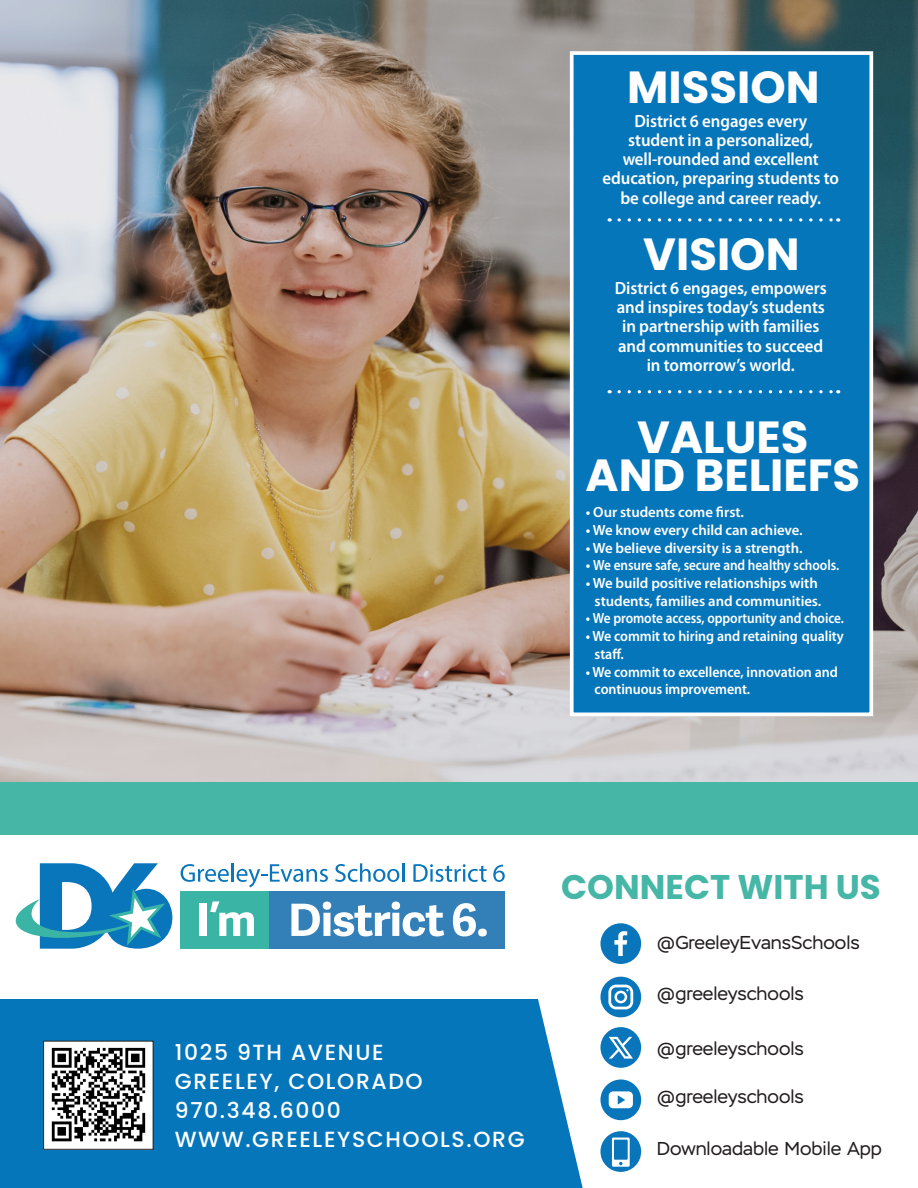
<style>
.page{position:relative;width:918px;height:1188px;background:#fff}
.page>*{position:absolute;margin:0;border:0;box-sizing:border-box;transform-origin:0 0}
.t1{font:700 45px "Poppins";color:#fff}
.t2{font:700 34.2px "Poppins";color:#46b6a6}
.t3{font:500 21.9px "Poppins";letter-spacing:.075em;color:#fff}
.t4{font:18.6px "Stem";color:#231f20}
.t5{font:600 17.7px "Myriad Pro";letter-spacing:-.005em;color:#fff;scale:.95 1}
.t6{font:600 14.85px/17.7px "Myriad Pro";letter-spacing:-.005em;color:#fff;text-align:center}
.t7{font:600 14.85px/17.7px "Myriad Pro";letter-spacing:-.005em;color:#fff;scale:.95 1}
</style>
<div class="page">
<img style="left:0;top:0;width:918px;height:782px">
<div style="left:0;top:999px;width:583px;height:189px;background:#0676bb"></div>
<div style="left:0;top:782px;width:918px;height:52px;background:#46b6a6"></div>
<div style="left:570px;top:51px;width:303px;height:665px;background:#0676bb;border:4px solid #fff"></div>
<svg style="left:619px;top:218px;width:220px;height:4px"></svg>
<svg style="left:619px;top:390px;width:220px;height:3px"></svg>
<svg style="left:600px;top:923px;width:41px;height:41px"></svg>
<svg style="left:600px;top:977px;width:41px;height:40px"></svg>
<svg style="left:600px;top:1027px;width:41px;height:41px"></svg>
<svg style="left:600px;top:1079px;width:41px;height:41px"></svg>
<svg style="left:600px;top:1131px;width:41px;height:41px"></svg>
<svg style="left:15px;top:863px;width:157px;height:86px"></svg>
<div style="left:181px;top:891px;width:89px;height:58px;background:#3ab5a5"></div>
<div style="left:269px;top:891px;width:236px;height:58px;background:#3380b8"></div>
<div style="left:200px;top:904px;width:7px;height:32px;background:#fff"></div>
<svg style="left:210px;top:901px;width:44px;height:35px"></svg>
<svg style="left:291px;top:902px;width:153px;height:34px"></svg>
<svg style="left:453px;top:903px;width:23px;height:33px"></svg>
<div style="left:478px;top:929px;width:9px;height:7px;background:#fff;border-radius:50%"></div>
<svg style="left:181px;top:863px;width:147px;height:24px"></svg>
<svg style="left:335px;top:863px;width:69px;height:19px"></svg>
<svg style="left:413px;top:864px;width:74px;height:18px"></svg>
<svg style="left:493px;top:865px;width:12px;height:17px"></svg>
<div style="left:44px;top:1041px;width:109px;height:108px;background:#fff"></div>
<img style="left:51px;top:1047px;width:95px;height:95px">
<div style="left:43px;top:1041px;width:111px;height:109px;border:1px solid #231f20"></div>
<p class="t1" style="left:627px;top:62px;width:194px">MISSION</p>
<p class="t5" style="left:634px;top:110px;width:183px">District 6 engages every</p>
<p class="t5" style="left:628px;top:129px;width:196px">student in a personalized,</p>
<p class="t5" style="left:623px;top:148px;width:208px">well-rounded and excellent</p>
<p class="t5" style="left:603px;top:167px;width:250px">education, preparing students to</p>
<p class="t5" style="left:620px;top:186px;width:213px">be college and career ready.</p>
<p class="t1" style="left:643px;top:229px;width:158px">VISION</p>
<p class="t5" style="left:615px;top:277px;width:225px">District 6 engages, empowers</p>
<p class="t5" style="left:617px;top:296px;width:221px">and inspires today’s students</p>
<p class="t5" style="left:622px;top:315px;width:209px">in partnership with families</p>
<p class="t5" style="left:618px;top:334px;width:217px">and communities to succeed</p>
<p class="t5" style="left:647px;top:354px;width:157px">in tomorrow’s world.</p>
<p class="t1" style="left:637px;top:411px;width:173px">VALUES</p>
<p class="t1" style="left:586px;top:449px;width:276px">AND BELIEFS</p>
<p class="t6" style="left:586px;top:503px;width:160px">• Our students come first.</p>
<p class="t6" style="left:586px;top:521px;width:218px">• We know every child can achieve.</p>
<p class="t6" style="left:586px;top:538px;width:218px">• We believe diversity is a strength.</p>
<p class="t6" style="left:586px;top:556px;width:255px">• We ensure safe, secure and healthy schools.</p>
<p class="t6" style="left:586px;top:574px;width:237px">• We build positive relationships with students, families and communities.</p>
<p class="t7" style="left:586px;top:609px;width:273px">• We promote access, opportunity and choice.</p>
<p class="t7" style="left:595px;top:627px;width:264px;text-indent:-9px">• We commit to hiring and retaining quality staff.</p>
<p class="t7" style="left:595px;top:662px;width:258px;text-indent:-9px">• We commit to excellence, innovation and continuous improvement.</p>
<p class="t3" style="left:175px;top:1039px;width:210px">1025 9TH AVENUE</p>
<p class="t3" style="left:175px;top:1068px;width:249px">GREELEY, COLORADO</p>
<p class="t3" style="left:175px;top:1098px;width:168px">970.348.6000</p>
<p class="t3" style="left:175px;top:1127px;width:351px">WWW.GREELEYSCHOOLS.ORG</p>
<p class="t2" style="left:561px;top:867px;width:321px">CONNECT WITH US</p>
<p class="t4" style="left:657px;top:932px;width:204px">@GreeleyEvansSchools</p>
<p class="t4" style="left:657px;top:982px;width:148px">@greeleyschools</p>
<p class="t4" style="left:657px;top:1038px;width:148px">@greeleyschools</p>
<p class="t4" style="left:657px;top:1086px;width:148px">@greeleyschools</p>
<p class="t4" style="left:657px;top:1138px;width:227px">Downloadable Mobile App</p>
</div>
